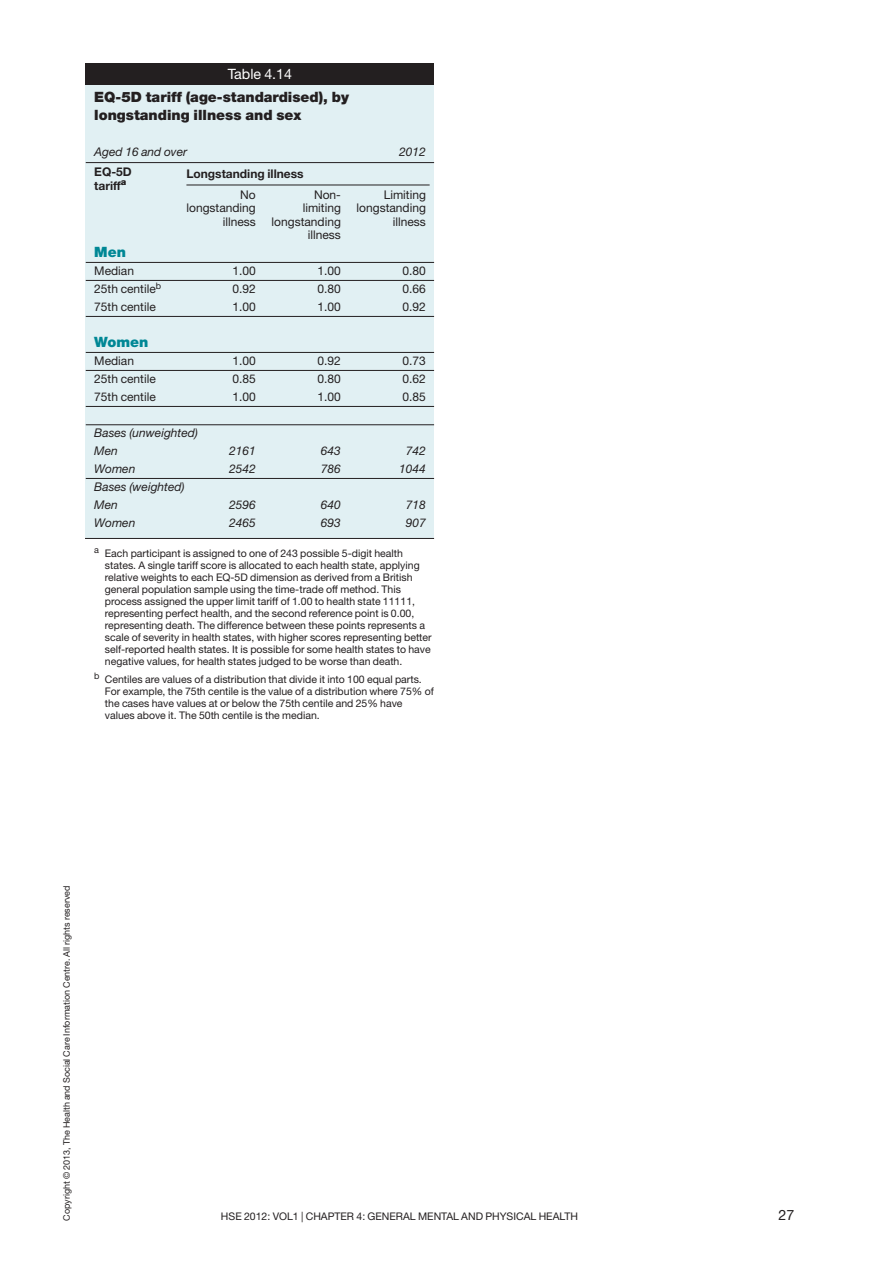
<style>
.page{position:relative;width:893px;height:1263px;background:#fff}
.page>*{position:absolute;margin:0;border:0;box-sizing:border-box;transform-origin:0 0}
.t1{font:900 14.25px/18px "Helvetica Neue";color:#231f20}
.t2{font:14.25px "Helvetica Neue";color:#fff}
.t3{font:900 14.25px "Helvetica Neue";color:#008795}
.t4{font:14.25px "Helvetica Neue";color:#231f20}
.t5{font:12px "Helvetica Neue";color:#231f20}
.t6{font:italic 12px/18px "Helvetica Neue";color:#231f20}
.t7{font:700 12px/13.5px "Helvetica Neue";color:#231f20}
.t8{font:10.5px/12px "Helvetica Neue";color:#231f20}
.t9{font:9px "Helvetica Neue";color:#231f20}
</style>
<div class="page">
<div style="left:86px;top:74px;width:348px;height:464px;background:#e1f0f3"></div>
<div style="left:86px;top:64px;width:348px;height:21px;background:#231f20"></div>
<hr style="left:86px;top:262px;width:348px;height:1px;background:#231f20">
<hr style="left:86px;top:280px;width:348px;height:1px;background:#231f20">
<hr style="left:86px;top:316px;width:348px;height:1px;background:#231f20">
<hr style="left:86px;top:352px;width:348px;height:1px;background:#231f20">
<hr style="left:86px;top:370px;width:348px;height:1px;background:#231f20">
<hr style="left:86px;top:406px;width:348px;height:1px;background:#231f20">
<hr style="left:86px;top:424px;width:348px;height:1px;background:#231f20">
<hr style="left:86px;top:478px;width:348px;height:1px;background:#231f20">
<hr style="left:85px;top:538px;width:349px;height:1px;background:#231f20">
<hr style="left:86px;top:162px;width:348px;height:1px;background:#231f20">
<hr style="left:186px;top:185px;width:244px;height:1px;background:#231f20">
<h1 class="t2" style="left:228px;top:69px;width:66px">Table 4.14</h1>
<h1 class="t1" style="left:94px;top:89px;width:256px">EQ-5D tariff (age-standardised), by longstanding illness and sex</h1>
<p class="t6" style="left:94px;top:144px;width:94px">Aged 16 and over</p>
<p class="t6" style="left:399px;top:144px;width:28px">2012</p>
<p class="t7" style="left:186px;top:168px;width:119px">Longstanding illness</p>
<p class="t5" style="left:240px;top:190px;width:17px">No</p>
<p class="t5" style="left:314px;top:190px;width:28px">Non-</p>
<p class="t5" style="left:384px;top:190px;width:44px">Limiting</p>
<p class="t5" style="left:186px;top:203px;width:71px">longstanding</p>
<p class="t5" style="left:303px;top:203px;width:40px">limiting</p>
<p class="t5" style="left:357px;top:203px;width:71px">longstanding</p>
<p class="t5" style="left:223px;top:217px;width:35px">illness</p>
<p class="t5" style="left:272px;top:217px;width:71px">longstanding</p>
<p class="t5" style="left:393px;top:217px;width:35px">illness</p>
<p class="t5" style="left:308px;top:230px;width:35px">illness</p>
<h1 class="t3" style="left:94px;top:247px;width:33px">Men</h1>
<p class="t5" style="left:94px;top:266px;width:41px">Median</p>
<p class="t5" style="left:232px;top:266px;width:25px">1.00</p>
<p class="t5" style="left:318px;top:266px;width:25px">1.00</p>
<p class="t5" style="left:403px;top:266px;width:25px">0.80</p>
<p class="t5" style="left:94px;top:284px;width:68px">25th centile<sup>b</sup></p>
<p class="t5" style="left:232px;top:284px;width:25px">0.92</p>
<p class="t5" style="left:318px;top:284px;width:25px">0.80</p>
<p class="t5" style="left:403px;top:284px;width:25px">0.66</p>
<p class="t5" style="left:94px;top:302px;width:63px">75th centile</p>
<p class="t5" style="left:232px;top:302px;width:25px">1.00</p>
<p class="t5" style="left:318px;top:302px;width:25px">1.00</p>
<p class="t5" style="left:403px;top:302px;width:25px">0.92</p>
<h1 class="t3" style="left:94px;top:337px;width:56px">Women</h1>
<p class="t5" style="left:94px;top:356px;width:41px">Median</p>
<p class="t5" style="left:232px;top:356px;width:25px">1.00</p>
<p class="t5" style="left:318px;top:356px;width:25px">0.92</p>
<p class="t5" style="left:403px;top:356px;width:25px">0.73</p>
<p class="t5" style="left:94px;top:374px;width:63px">25th centile</p>
<p class="t5" style="left:232px;top:374px;width:25px">0.85</p>
<p class="t5" style="left:318px;top:374px;width:25px">0.80</p>
<p class="t5" style="left:403px;top:374px;width:25px">0.62</p>
<p class="t5" style="left:94px;top:392px;width:63px">75th centile</p>
<p class="t5" style="left:232px;top:392px;width:25px">1.00</p>
<p class="t5" style="left:318px;top:392px;width:25px">1.00</p>
<p class="t5" style="left:403px;top:392px;width:25px">0.85</p>
<p class="t6" style="left:94px;top:425px;width:105px">Bases (unweighted)<br>Men</p>
<p class="t7" style="left:94px;top:166px;width:39px">EQ-5D tariff<sup>a</sup></p>
<p class="t6" style="left:229px;top:443px;width:28px">2161</p>
<p class="t6" style="left:321px;top:443px;width:22px">643</p>
<p class="t6" style="left:406px;top:443px;width:22px">742</p>
<p class="t6" style="left:94px;top:461px;width:43px">Women</p>
<p class="t6" style="left:229px;top:461px;width:28px">2542</p>
<p class="t6" style="left:321px;top:461px;width:22px">786</p>
<p class="t6" style="left:399px;top:461px;width:28px">1044</p>
<p class="t6" style="left:94px;top:479px;width:92px">Bases (weighted)<br>Men</p>
<p class="t6" style="left:229px;top:497px;width:28px">2596</p>
<p class="t6" style="left:321px;top:497px;width:22px">640</p>
<p class="t6" style="left:406px;top:497px;width:22px">718</p>
<p class="t6" style="left:94px;top:515px;width:43px">Women</p>
<p class="t6" style="left:229px;top:515px;width:28px">2465</p>
<p class="t6" style="left:321px;top:515px;width:22px">693</p>
<p class="t6" style="left:406px;top:515px;width:22px">907</p>
<p class="t8" style="left:105px;top:548px;width:328px;text-indent:-11px"><sup>a</sup> Each participant is assigned to one of 243 possible 5-digit health states. A single tariff score is allocated to each health state, applying relative weights to each EQ-5D dimension as derived from a British general population sample using the time-trade off method. This process assigned the upper limit tariff of 1.00 to health state 11111, representing perfect health, and the second reference point is 0.00, representing death. The difference between these points represents a scale of severity in health states, with higher scores representing better self-reported health states. It is possible for some health states to have negative values, for health states judged to be worse than death.</p>
<p class="t8" style="left:105px;top:674px;width:330px;text-indent:-11px"><sup>b</sup> Centiles are values of a distribution that divide it into 100 equal parts.<br>For example, the 75th centile is the value of a distribution where 75% of the cases have values at or below the 75th centile and 25% have values above it. The 50th centile is the median.</p>
<p class="t9" style="left:63px;top:1220px;width:337px;rotate:-90deg">Copyright © 2013, The Health and Social Care Information Centre. All rights reserved</p>
<p class="t8" style="left:221px;top:1212px;width:358px">HSE 2012: VOL1 | CHAPTER 4: GENERAL MENTAL AND PHYSICAL HEALTH</p>
<h1 class="t4" style="left:778px;top:1210px;width:17px">27</h1>
</div>
